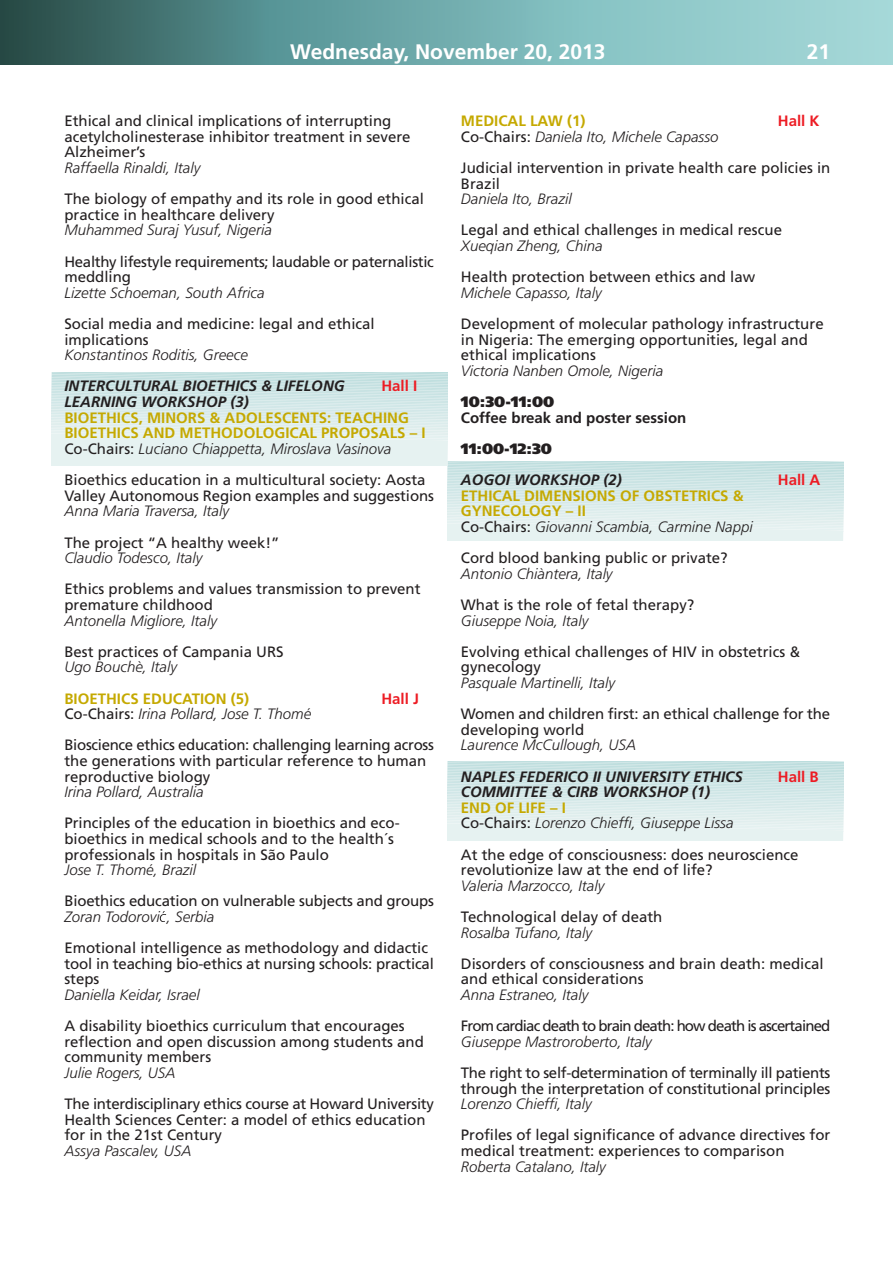
<style>
.page{position:relative;width:893px;height:1263px;background:#fff}
.page>*{position:absolute;margin:0;border:0;box-sizing:border-box;transform-origin:0 0}
.t1{font:700 21px "Frutiger";color:#fff}
.t2{font:15px/15.6px "Frutiger";color:#231f20}
.t3{font:italic 300 15px/15.6px "Frutiger";color:#231f20}
.t4{font:700 15px/15.6px "Frutiger";color:#c5a901}
.t5{font:15px/15.6px "Frutiger";letter-spacing:-.02em;color:#231f20}
.t6{font:italic 700 15px "Frutiger";color:#231f20}
.t7{font:15px "Frutiger";letter-spacing:-.055em;color:#231f20}
.t8{font:700 15px "Frutiger";color:#231f20}
.t9{font:700 15px "Frutiger";color:#ed1c24}
.t10{font:900 15px "Frutiger";color:#231f20}
.s1{font-weight:400;color:#231f20}
.s2{font-weight:300;font-style:italic;color:#231f20}
.s3{font-weight:300;font-style:italic}
.s4{font-weight:700;font-style:normal;color:#c5a901}
.s5{font-weight:400;font-style:normal}
</style>
<div class="page">
<svg style="left:447px;top:762px;width:396px;height:79px;background:#d9ebea"></svg>
<svg style="left:52px;top:372px;width:791px;height:169px"></svg>
<svg style="left:160px;top:911px;width:6px;height:11px"></svg>
<div style="left:581px;top:0;width:311px;height:65px;background:linear-gradient(to right,#87c3c4,#a6d8d8)"></div>
<div style="left:525px;top:0;width:57px;height:65px;background:#82bfc0"></div>
<div style="left:266px;top:0;width:259px;height:65px;background:linear-gradient(to right,#569395,#7eb8b9)"></div>
<div style="left:0;top:0;width:267px;height:65px;background:linear-gradient(to right,#264641,#579293)"></div>
<h1 class="t1" style="left:290px;top:43px;width:317px">Wednesday, November 20, 2013</h1>
<h1 class="t1" style="left:806px;top:43px;width:25px">2 19</h1>
<p class="t2" style="left:64px;top:114px;width:347px">Ethical and clinical implications of interrupting acetylcholinesterase inhibitor treatment in severe<br>Alzheimer’s</p>
<p class="t3" style="left:64px;top:161px;width:137px">Raffaella Rinaldi, Italy</p>
<p class="t2" style="left:64px;top:192px;width:361px">The biology of empathy and its role in good ethical practice in healthcare delivery</p>
<p class="t3" style="left:64px;top:224px;width:209px">Muhammed Suraj Yusuf, Nigeria</p>
<p class="t5" style="left:64px;top:255px;width:371px">Healthy lifestyle requirements; laudable or paternalistic meddling</p>
<p class="t3" style="left:64px;top:286px;width:201px">Lizette Schoeman, South Africa</p>
<p class="t2" style="left:64px;top:317px;width:312px">Social media and medicine: legal and ethical implications</p>
<p class="t3" style="left:64px;top:348px;width:185px">Konstantinos Roditis, Greece</p>
<p class="t6" style="left:64px;top:380px;width:282px">INTERCULTURAL BIOETHICS &amp; LIFELONG</p>
<p class="t9" style="left:381px;top:380px;width:37px">Hall I</p>
<p class="t6" style="left:64px;top:396px;width:186px">LEARNING WORKSHOP (3)</p>
<p class="t4" style="left:64px;top:411px;width:362px">BIOETHICS, MINORS &amp; ADOLESCENTS: TEACHING<br>BIOETHICS AND METHODOLOGICAL PROPOSALS – I<br><span class="s1">Co-Chairs:</span> <span class="s2">Luciano Chiappetta, Miroslava Vasinova</span></p>
<p class="t2" style="left:64px;top:473px;width:371px">Bioethics education in a multicultural society: Aosta<br>Valley Autonomous Region examples and suggestions</p>
<p class="t3" style="left:64px;top:504px;width:166px">Anna Maria Traversa, Italy</p>
<p class="t2" style="left:64px;top:536px;width:217px">The project “A healthy week!”</p>
<p class="t3" style="left:64px;top:551px;width:139px">Claudio Todesco, Italy</p>
<p class="t2" style="left:64px;top:582px;width:357px">Ethics problems and values transmission to prevent premature childhood</p>
<p class="t3" style="left:64px;top:614px;width:154px">Antonella Migliore, Italy</p>
<p class="t2" style="left:64px;top:645px;width:221px">Best practices of Campania URS</p>
<p class="t3" style="left:64px;top:660px;width:114px">Ugo Bouchè, Italy</p>
<p class="t4" style="left:64px;top:692px;width:186px">BIOETHICS EDUCATION (5)</p>
<p class="t9" style="left:381px;top:692px;width:39px">Hall J</p>
<p class="t5" style="left:64px;top:699px;width:371px;line-height:31.2px">Co-Chairs: <span class="s3">Irina Pollard, Jose T. Thomé<br></span>Bioscience ethics education: challenging learning across</p>
<p class="t2" style="left:64px;top:754px;width:363px">the generations with particular reference to human reproductive biology</p>
<p class="t3" style="left:64px;top:785px;width:141px">Irina Pollard, Australia</p>
<p class="t2" style="left:64px;top:816px;width:337px">Principles of the education in bioethics and eco&shy;bioethics in medical schools and to the health´s professionals in hospitals in São Paulo</p>
<p class="t3" style="left:64px;top:863px;width:133px">Jose T. Thomé, Brazil</p>
<p class="t2" style="left:64px;top:894px;width:371px">Bioethics education on vulnerable subjects and groups</p>
<p class="t3" style="left:64px;top:910px;width:151px">Zoran Todorovi , Serbia</p>
<p class="t2" style="left:64px;top:941px;width:371px">Emotional intelligence as methodology and didactic tool in teaching bio-ethics at nursing schools: practical steps</p>
<p class="t3" style="left:64px;top:988px;width:137px">Daniella Keidar, Israel</p>
<p class="t2" style="left:64px;top:1019px;width:361px">A disability bioethics curriculum that encourages reflection and open discussion among students and community members</p>
<p class="t3" style="left:64px;top:1066px;width:112px">Julie Rogers, USA</p>
<p class="t2" style="left:64px;top:1097px;width:371px">The interdisciplinary ethics course at Howard University<br>Health Sciences Center: a model of ethics education for in the 21st Century</p>
<p class="t3" style="left:64px;top:1144px;width:128px">Assya Pascalev, USA</p>
<p class="t4" style="left:461px;top:114px;width:126px">MEDICAL LAW (1)</p>
<p class="t9" style="left:777px;top:115px;width:43px">Hall K</p>
<p class="t2" style="left:461px;top:122px;width:371px;line-height:31.2px">Co-Chairs: <span class="s3">Daniela Ito, Michele Capasso<br></span>Judicial intervention in private health care policies in</p>
<p class="t2" style="left:461px;top:177px;width:41px">Brazil</p>
<p class="t3" style="left:461px;top:192px;width:112px">Daniela Ito, Brazil</p>
<p class="t2" style="left:461px;top:224px;width:322px">Legal and ethical challenges in medical rescue</p>
<p class="t3" style="left:461px;top:239px;width:143px">Xueqian Zheng, China</p>
<p class="t2" style="left:461px;top:270px;width:296px">Health protection between ethics and law</p>
<p class="t3" style="left:461px;top:286px;width:142px">Michele Capasso, Italy</p>
<p class="t2" style="left:461px;top:317px;width:364px">Development of molecular pathology infrastructure in Nigeria: The emerging opportunities, legal and ethical implications</p>
<p class="t3" style="left:461px;top:364px;width:204px">Victoria Nanben Omole, Nigeria</p>
<p class="t10" style="left:461px;top:396px;width:95px">10:30-11:00</p>
<p class="t8" style="left:461px;top:411px;width:227px">Coffee break and poster session</p>
<p class="t10" style="left:461px;top:443px;width:93px">11:00-12:30</p>
<p class="t6" style="left:461px;top:474px;width:162px">AOGOI WORKSHOP (2)</p>
<p class="t9" style="left:777px;top:474px;width:44px">Hall A</p>
<p class="t4" style="left:461px;top:489px;width:293px">ETHICAL DIMENSIONS OF OBSTETRICS &amp;<br>GYNECOLOGY – II<br><span class="s1">Co-Chairs:</span> <span class="s2">Giovanni Scambia, Carmine Nappi</span></p>
<p class="t2" style="left:461px;top:551px;width:268px">Cord blood banking public or private?</p>
<p class="t3" style="left:461px;top:567px;width:153px">Antonio Chiàntera, Italy</p>
<p class="t2" style="left:461px;top:598px;width:235px">What is the role of fetal therapy?</p>
<p class="t3" style="left:461px;top:614px;width:129px">Giuseppe Noia, Italy</p>
<p class="t2" style="left:461px;top:645px;width:341px">Evolving ethical challenges of HIV in obstetrics &amp; gynecology</p>
<p class="t3" style="left:461px;top:676px;width:156px">Pasquale Martinelli, Italy</p>
<p class="t2" style="left:461px;top:707px;width:371px">Women and children first: an ethical challenge for the developing world</p>
<p class="t3" style="left:461px;top:738px;width:177px">Laurence McCullough, USA</p>
<p class="t6" style="left:461px;top:770px;width:283px">NAPLES FEDERICO II UNIVERSITY ETHICS</p>
<p class="t9" style="left:777px;top:770px;width:42px">Hall B</p>
<p class="t6" style="left:461px;top:786px;width:251px">COMMITTEE &amp; CIRB WORKSHOP (1)</p>
<p class="t3" style="left:461px;top:801px;width:274px"><span class="s4">END OF LIFE – I<br></span><span class="s5">Co-Chairs:</span> Lorenzo Chieffi, Giuseppe Lissa</p>
<p class="t2" style="left:461px;top:848px;width:339px">At the edge of consciousness: does neuroscience revolutionize law at the end of life?</p>
<p class="t3" style="left:461px;top:879px;width:145px">Valeria Marzocco, Italy</p>
<p class="t2" style="left:461px;top:910px;width:203px">Technological delay of death</p>
<p class="t3" style="left:461px;top:926px;width:133px">Rosalba Tufano, Italy</p>
<p class="t2" style="left:461px;top:957px;width:364px">Disorders of consciousness and brain death: medical and ethical considerations</p>
<p class="t3" style="left:461px;top:988px;width:129px">Anna Estraneo, Italy</p>
<p class="t7" style="left:461px;top:1020px;width:371px">From cardiac death to brain death: how death is ascertained</p>
<p class="t3" style="left:461px;top:1035px;width:192px">Giuseppe Mastroroberto, Italy</p>
<p class="t2" style="left:461px;top:1066px;width:371px">The right to self-determination of terminally ill patients through the interpretation of constitutional principles</p>
<p class="t3" style="left:461px;top:1097px;width:132px">Lorenzo Chieffi, Italy</p>
<p class="t2" style="left:461px;top:1128px;width:371px">Profiles of legal significance of advance directives for medical treatment: experiences to comparison</p>
<p class="t3" style="left:461px;top:1160px;width:147px">Roberta Catalano, Italy</p>
</div>
